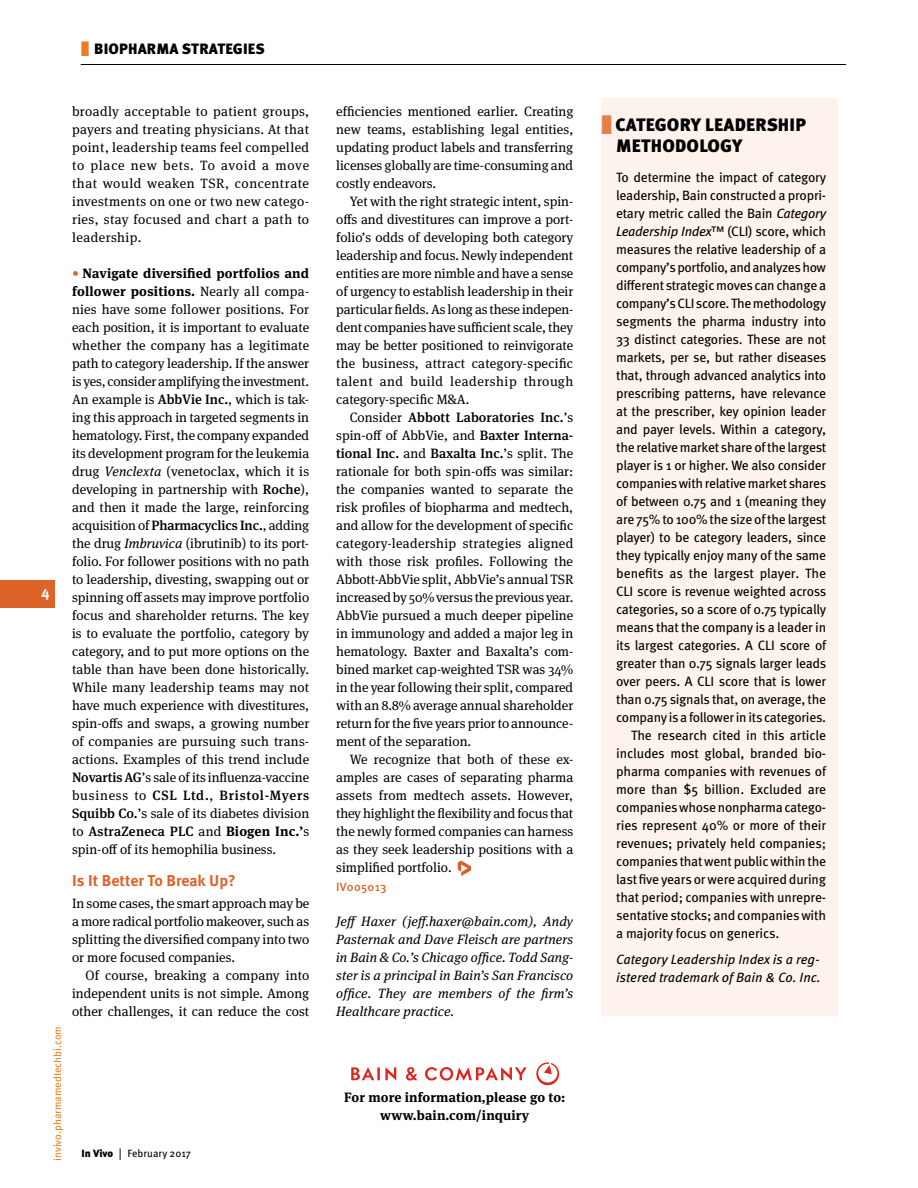
<style>
.page{position:relative;width:918px;height:1188px;background:#fff}
.page>*{position:absolute;margin:0;border:0;box-sizing:border-box;transform-origin:0 0}
.t1{font:900 18px/21px "Meta OT";letter-spacing:.01em;color:#000}
.t2{font:700 15.75px "Meta OT";color:#de6328}
.t3{font:900 15px "Meta OT";letter-spacing:.01em;color:#000}
.t4{font:700 15px "Meta OT";color:#fff}
.t5{font:13.5px/18px "Meta Serif OT";color:#000;text-align:justify}
.t6{font:13.5px "Meta OT";letter-spacing:-.02em;color:#000}
.t7{font:italic 13.5px/18px "Meta Serif OT";letter-spacing:.01em;color:#000;text-align:justify}
.t8{font:italic 13.5px/18px "Meta OT";color:#000}
.t9{font:700 13.5px/18px "Meta Serif OT";letter-spacing:.01em;color:#000;text-align:center}
.t10{font:500 12px "Meta OT";letter-spacing:.02em;color:#de6429}
.t11{font:10.5px "Meta OT";letter-spacing:-.005em;color:#ea8024}
.t12{font:10.5px "Meta OT";color:#000}
.s1{color:#ea8024}
.s2{color:#de6328}
.s3{font-weight:700}
.s4{font-weight:500}
.s5{font-style:italic}
.s6{font-weight:900}
.s7{font-family:"FS Me"}
.s8{color:#e48047}
</style>
<div class="page">
<div style="left:0;top:580px;width:55px;height:28px;background:#de6328"></div>
<hr style="left:81px;top:64px;width:765px;height:1px;background:#000">
<svg style="left:458px;top:861px;width:13px;height:15px"></svg>
<div style="left:601px;top:98px;width:237px;height:918px;background:#fdf3ec"></div>
<svg style="left:351px;top:1067px;width:45px;height:14px"></svg>
<svg style="left:406px;top:1067px;width:11px;height:14px"></svg>
<svg style="left:425px;top:1067px;width:102px;height:14px"></svg>
<svg style="left:536px;top:1062px;width:23px;height:23px"></svg>
<p class="t3" style="left:81px;top:40px;width:186px"><span class="s1">❚</span> BIOPHARMA STRATEGIES</p>
<p class="t4" style="left:41px;top:583px;width:10px">4</p>
<p class="t11" style="left:51px;top:1161px;width:136px;rotate:-90deg">invivo.pharmamedtechbi.com</p>
<p class="t5" style="left:72px;top:102px;width:239px">broadly acceptable to patient groups, payers and treating physicians. At that point, leadership teams feel compelled to place new bets. To avoid a move that would weaken TSR, concentrate investments on one or two new catego&shy;ries, stay focused and chart a path to leadership.</p>
<p class="t5" style="left:72px;top:264px;width:239px"><span class="s2">•</span> <span class="s3">Navigate diversified portfolios and follower positions.</span> Nearly all compa&shy;nies have some follower positions. For each position, it is important to evaluate whether the company has a legitimate path to category leadership. If the answer is yes, consider amplifying the investment.<br>An example is <span class="s4">AbbVie Inc.</span>, which is tak&shy;ing this approach in targeted segments in hematology. First, the company expanded its development program for the leukemia drug <span class="s5">Venclexta</span> (venetoclax, which it is developing in partnership with <span class="s4">Roche</span>), and then it made the large, reinforcing acquisition of <span class="s4">Pharmacyclics Inc.</span>, adding the drug <span class="s5">Imbruvica</span> (ibrutinib) to its port&shy;folio. For follower positions with no path to leadership, divesting, swapping out or spinning off assets may improve portfolio focus and shareholder returns. The key is to evaluate the portfolio, category by category, and to put more options on the table than have been done historically.<br>While many leadership teams may not have much experience with divestitures, spin-offs and swaps, a growing number of companies are pursuing such trans&shy;actions. Examples of this trend include <span class="s4">Novartis AG</span>’s sale of its influenza-vaccine business to <span class="s4">CSL Ltd.</span>, <span class="s4">Bristol-Myers Squibb Co.</span>’s sale of its diabetes division to <span class="s4">AstraZeneca PLC</span> and <span class="s3">Biogen Inc.’</span>s spin-off of its hemophilia business.</p>
<p class="t2" style="left:72px;top:871px;width:165px">Is It Better To Break Up?</p>
<p class="t5" style="left:72px;top:894px;width:239px">In some cases, the smart approach may be a more radical portfolio makeover, such as splitting the diversified company into two or more focused companies.</p>
<p class="t5" style="left:72px;top:966px;width:239px;text-indent:14px">Of course, breaking a company into independent units is not simple. Among other challenges, it can reduce the cost</p>
<p class="t12" style="left:82px;top:1147px;width:111px"><span class="s6">In Vivo</span> <span class="s7">|</span> February 2017</p>
<p class="t5" style="left:336px;top:102px;width:239px">efficiencies mentioned earlier. Creating new teams, establishing legal entities, updating product labels and transferring licenses globally are time-consuming and costly endeavors.</p>
<p class="t5" style="left:336px;top:192px;width:239px;text-indent:14px">Yet with the right strategic intent, spin&shy;offs and divestitures can improve a port&shy;folio’s odds of developing both category leadership and focus. Newly independent entities are more nimble and have a sense of urgency to establish leadership in their particular fields. As long as these indepen&shy;dent companies have sufficient scale, they may be better positioned to reinvigorate the business, attract category-specific talent and build leadership through category-specific M&amp;A.</p>
<p class="t5" style="left:336px;top:408px;width:239px;text-indent:14px">Consider <span class="s4">Abbott Laboratories Inc.</span>’s spin-off of AbbVie, and <span class="s4">Baxter Interna&shy;tional Inc.</span> and <span class="s4">Baxalta Inc.</span>’s split. The rationale for both spin-offs was similar: the companies wanted to separate the risk profiles of biopharma and medtech, and allow for the development of specific category-leadership strategies aligned with those risk profiles. Following the Abbott-AbbVie split, AbbVie’s annual TSR increased by 50% versus the previous year.<br>AbbVie pursued a much deeper pipeline in immunology and added a major leg in hematology. Baxter and Baxalta’s com&shy;bined market cap-weighted TSR was 34% in the year following their split, compared with an 8.8% average annual shareholder return for the five years prior to announce&shy;ment of the separation.</p>
<p class="t5" style="left:336px;top:750px;width:239px;text-indent:14px">We recognize that both of these ex&shy;amples are cases of separating pharma assets from medtech assets. However, they highlight the flexibility and focus that the newly formed companies can harness as they seek leadership positions with a simplified portfolio.</p>
<p class="t10" style="left:336px;top:879px;width:52px">IV005013</p>
<p class="t7" style="left:336px;top:912px;width:239px">Jeff Haxer (jeff.haxer@bain.com), Andy Pasternak and Dave Fleisch are partners in Bain &amp; Co.’s Chicago office. Todd Sang&shy;ster is a principal in Bain’s San Francisco office. They are members of the firm’s Healthcare practice.</p>
<p class="t9" style="left:344px;top:1089px;width:223px">For more information,please go to: www.bain.com/inquiry</p>
<h1 class="t1" style="left:616px;top:115px;width:191px;text-indent:-15px"><span class="s8">❚</span> CATEGORY LEADERSHIP<br>METHODOLOGY</h1>
<p class="t6" style="left:616px;top:170px;width:212px">To determine the impact of category</p>
<p class="t6" style="left:616px;top:188px;width:212px">leadership, Bain constructed a propri-</p>
<p class="t6" style="left:616px;top:206px;width:212px">etary metric called the Bain <span class="s5">Category</span></p>
<p class="t6" style="left:616px;top:224px;width:211px"><span class="s5">Leadership Index</span>™ (CLI) score, which</p>
<p class="t6" style="left:616px;top:242px;width:212px">measures the relative leadership of a</p>
<p class="t6" style="left:616px;top:260px;width:211px">company’s portfolio, and analyzes how</p>
<p class="t6" style="left:616px;top:278px;width:212px">different strategic moves can change a</p>
<p class="t6" style="left:616px;top:296px;width:212px">company’s CLI score. The methodology</p>
<p class="t6" style="left:616px;top:314px;width:212px">segments the pharma industry into</p>
<p class="t6" style="left:616px;top:332px;width:212px">33 distinct categories. These are not</p>
<p class="t6" style="left:616px;top:350px;width:212px">markets, per se, but rather diseases</p>
<p class="t6" style="left:616px;top:368px;width:211px">that, through advanced analytics into</p>
<p class="t6" style="left:616px;top:386px;width:211px">prescribing patterns, have relevance</p>
<p class="t6" style="left:616px;top:404px;width:212px">at the prescriber, key opinion leader</p>
<p class="t6" style="left:616px;top:422px;width:211px">and payer levels. Within a category,</p>
<p class="t6" style="left:616px;top:440px;width:212px">the relative market share of the largest</p>
<p class="t6" style="left:616px;top:458px;width:212px">player is 1 or higher. We also consider</p>
<p class="t6" style="left:616px;top:476px;width:212px">companies with relative market shares</p>
<p class="t6" style="left:616px;top:494px;width:212px">of between 0.75 and 1 (meaning they</p>
<p class="t6" style="left:616px;top:512px;width:212px">are 75% to 100% the size of the largest</p>
<p class="t6" style="left:616px;top:530px;width:212px">player) to be category leaders, since</p>
<p class="t6" style="left:616px;top:548px;width:211px">they typically enjoy many of the same</p>
<p class="t6" style="left:616px;top:566px;width:212px">benefits as the largest player. The</p>
<p class="t6" style="left:616px;top:584px;width:212px">CLI score is revenue weighted across</p>
<p class="t6" style="left:616px;top:602px;width:212px">categories, so a score of 0.75 typically</p>
<p class="t6" style="left:616px;top:620px;width:212px">means that the company is a leader in</p>
<p class="t6" style="left:616px;top:638px;width:212px">its largest categories. A CLI score of</p>
<p class="t6" style="left:616px;top:656px;width:212px">greater than 0.75 signals larger leads</p>
<p class="t6" style="left:616px;top:674px;width:211px">over peers. A CLI score that is lower</p>
<p class="t6" style="left:616px;top:692px;width:211px">than 0.75 signals that, on average, the</p>
<p class="t6" style="left:616px;top:710px;width:211px">company is a follower in its categories.</p>
<p class="t6" style="left:631px;top:728px;width:196px">The research cited in this article</p>
<p class="t6" style="left:616px;top:746px;width:212px">includes most global, branded bio-</p>
<p class="t6" style="left:616px;top:764px;width:212px">pharma companies with revenues of</p>
<p class="t6" style="left:616px;top:782px;width:212px">more than $5 billion. Excluded are</p>
<p class="t6" style="left:616px;top:800px;width:212px">companies whose nonpharma catego-</p>
<p class="t6" style="left:616px;top:818px;width:211px">ries represent 40% or more of their</p>
<p class="t6" style="left:616px;top:836px;width:212px">revenues; privately held companies;</p>
<p class="t6" style="left:616px;top:854px;width:212px">companies that went public within the</p>
<p class="t6" style="left:616px;top:872px;width:212px">last five years or were acquired during</p>
<p class="t6" style="left:616px;top:890px;width:212px">that period; companies with unrepre-</p>
<p class="t6" style="left:616px;top:908px;width:211px">sentative stocks; and companies with</p>
<p class="t6" style="left:616px;top:926px;width:165px">a majority focus on generics.</p>
<p class="t8" style="left:616px;top:950px;width:206px">Category Leadership Index is a reg&shy;istered trademark of Bain &amp; Co. Inc.</p>
</div>
